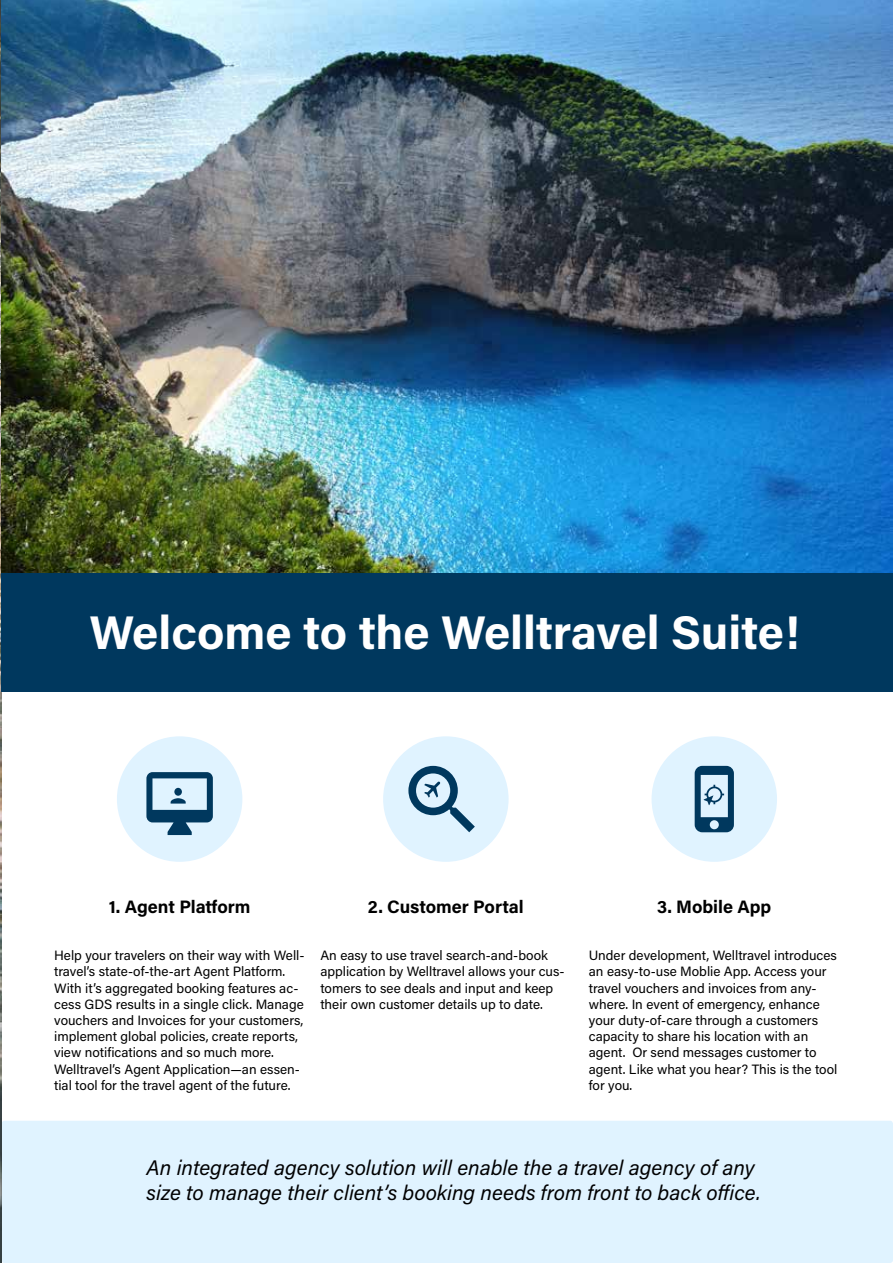
<style>
.page{position:relative;width:893px;height:1263px;background:#fff}
.page>*{position:absolute;margin:0;border:0;box-sizing:border-box;transform-origin:0 0}
.t1{font:700 47.25px "Acumin Pro";color:#fff}
.t2{font:italic 21px/25.2px "Acumin Pro";color:#000}
.t3{font:700 18px "Acumin Pro";color:#000}
.t4{font:13.5px/16.2px "Acumin Pro";color:#000}
</style>
<div class="page">
<div style="left:2px;top:1121px;width:891px;height:142px;background:#e0f3ff;border-radius:3px"></div>
<img style="left:0;top:0;width:2px;height:1263px">
<img style="left:2px;top:0;width:891px;height:573px">
<div style="left:2px;top:573px;width:891px;height:118px;background:#00385e"></div>
<div style="left:117px;top:736px;width:125px;height:126px;background:#e0f3ff;border-radius:50%"></div>
<svg style="left:146px;top:772px;width:67px;height:63px"></svg>
<div style="left:383px;top:736px;width:126px;height:126px;background:#e0f3ff;border-radius:50%"></div>
<svg style="left:408px;top:766px;width:67px;height:66px"></svg>
<div style="left:652px;top:736px;width:125px;height:126px;background:#e0f3ff;border-radius:50%"></div>
<svg style="left:695px;top:766px;width:39px;height:66px"></svg>
<h1 class="t1" style="left:90px;top:599px;width:711px">Welcome to the Welltravel Suite!</h1>
<h3 class="t3" style="left:109px;top:894px;width:143px">1. Agent Platform</h3>
<h3 class="t3" style="left:368px;top:894px;width:157px">2. Customer Portal</h3>
<h3 class="t3" style="left:657px;top:894px;width:116px">3. Mobile App</h3>
<p class="t4" style="left:54px;top:947px;width:252px">Help your travelers on their way with Well&shy;travel’s state-of-the-art Agent Platform.<br>With it’s aggregated booking features ac&shy;cess GDS results in a single click. Manage vouchers and Invoices for your customers, implement global policies, create reports, view notifications and so much more.<br>Welltravel’s Agent Application—an essen&shy;tial tool for the travel agent of the future.</p>
<p class="t4" style="left:589px;top:947px;width:250px">Under development, Welltravel introduces an easy-to-use Moblie App. Access your travel vouchers and invoices from any&shy;where. In event of emergency, enhance your duty-of-care through a customers capacity to share his location with an agent. Or send messages customer to agent. Like what you hear? This is the tool for you.</p>
<p class="t4" style="left:320px;top:947px;width:246px">An easy to use travel search-and-book application by Welltravel allows your cus&shy;tomers to see deals and input and keep their own customer details up to date.</p>
<h2 class="t2" style="left:146px;top:1154px;width:615px">An integrated agency solution will enable the a travel agency of any size to manage their client’s booking needs from front to back office.</h2>
</div>
